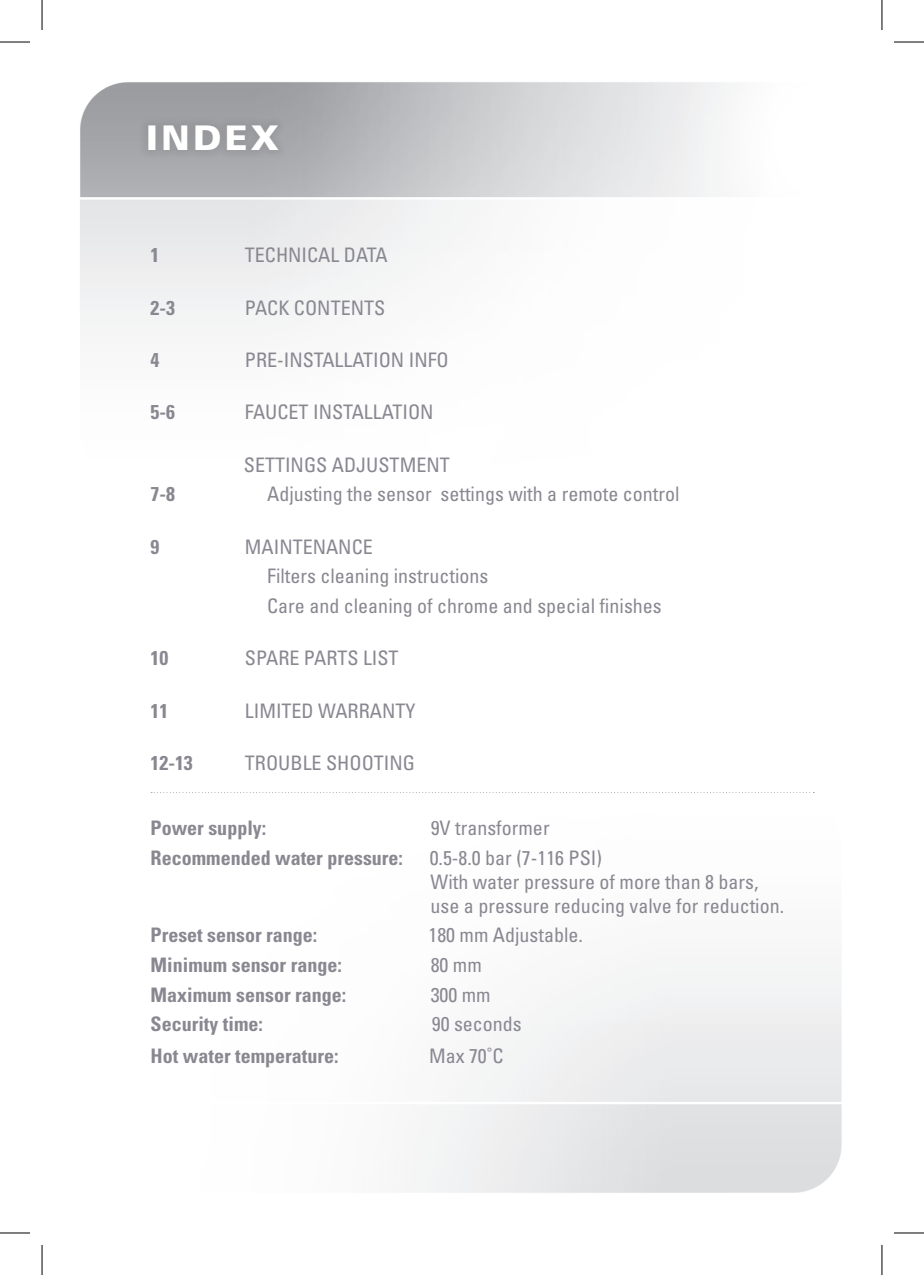
<style>
.page{position:relative;width:924px;height:1275px;background:#fff}
.page>*{position:absolute;margin:0;border:0;box-sizing:border-box;transform-origin:0 0}
.t1{font:900 34px "Univers";letter-spacing:.1em;color:#fff}
.t2{font:condensed 20px "Univers";color:#898891}
.t3{font:700 condensed 20px "Univers";color:#898891}
</style>
<div class="page">
<div style="left:138px;top:116px;width:150px;height:45px;background:#231f20;opacity:.08"></div>
<svg style="left:151px;top:792px;width:663px;height:1px"></svg>
<hr style="left:0;top:42px;width:30px;height:1px;background:#000">
<hr style="left:893px;top:42px;width:30px;height:1px;background:#000">
<hr style="left:0;top:1232px;width:30px;height:1px;background:#000">
<hr style="left:893px;top:1232px;width:30px;height:1px;background:#000">
<hr style="left:42px;top:0;width:1px;height:30px;background:#000">
<hr style="left:42px;top:1245px;width:1px;height:30px;background:#000">
<hr style="left:881px;top:0;width:1px;height:30px;background:#000">
<hr style="left:881px;top:1245px;width:1px;height:30px;background:#000">
<p class="t1" style="left:146px;top:117px;width:134px">INDEX</p>
<p class="t3" style="left:150px;top:243px;width:10px">1</p>
<p class="t2" style="left:245px;top:242px;width:144px">TECHNICAL DATA</p>
<p class="t3" style="left:150px;top:295px;width:26px">2-3</p>
<p class="t2" style="left:245px;top:295px;width:142px">PACK CONTENTS</p>
<p class="t3" style="left:150px;top:347px;width:10px">4</p>
<p class="t2" style="left:245px;top:347px;width:205px">PRE-INSTALLATION INFO</p>
<p class="t3" style="left:150px;top:400px;width:26px">5-6</p>
<p class="t2" style="left:245px;top:399px;width:190px">FAUCET INSTALLATION</p>
<p class="t2" style="left:244px;top:452px;width:207px">SETTINGS ADJUSTMENT</p>
<p class="t3" style="left:150px;top:482px;width:26px">7-8</p>
<p class="t2" style="left:267px;top:481px;width:414px">Adjusting the sensor settings with a remote control</p>
<p class="t3" style="left:150px;top:534px;width:10px">9</p>
<p class="t2" style="left:245px;top:534px;width:129px">MAINTENANCE</p>
<p class="t2" style="left:267px;top:563px;width:223px">Filters cleaning instructions</p>
<p class="t2" style="left:267px;top:593px;width:396px">Care and cleaning of chrome and special finishes</p>
<p class="t3" style="left:150px;top:646px;width:19px">10</p>
<p class="t2" style="left:245px;top:645px;width:155px">SPARE PARTS LIST</p>
<p class="t3" style="left:150px;top:698px;width:19px">11</p>
<p class="t2" style="left:245px;top:698px;width:172px">LIMITED WARRANTY</p>
<p class="t3" style="left:150px;top:750px;width:44px">12-13</p>
<p class="t2" style="left:245px;top:750px;width:171px">TROUBLE SHOOTING</p>
<p class="t3" style="left:150px;top:815px;width:117px">Power supply:</p>
<p class="t2" style="left:430px;top:815px;width:120px">9V transformer</p>
<p class="t3" style="left:150px;top:845px;width:254px">Recommended water pressure:</p>
<p class="t2" style="left:429px;top:845px;width:174px">0.5-8.0 bar (7-116 PSI)</p>
<p class="t2" style="left:430px;top:869px;width:329px">With water pressure of more than 8 bars,</p>
<p class="t2" style="left:430px;top:893px;width:355px">use a pressure reducing valve for reduction.</p>
<p class="t3" style="left:150px;top:923px;width:168px">Preset sensor range:</p>
<p class="t2" style="left:428px;top:922px;width:156px">180 mm Adjustable.</p>
<p class="t3" style="left:150px;top:952px;width:193px">Minimum sensor range:</p>
<p class="t2" style="left:430px;top:952px;width:53px">80 mm</p>
<p class="t3" style="left:150px;top:982px;width:197px">Maximum sensor range:</p>
<p class="t2" style="left:430px;top:982px;width:61px">300 mm</p>
<p class="t3" style="left:150px;top:1012px;width:114px">Security time:</p>
<p class="t2" style="left:431px;top:1011px;width:91px">90 seconds</p>
<p class="t3" style="left:150px;top:1044px;width:189px">Hot water temperature:</p>
<p class="t2" style="left:429px;top:1043px;width:76px">Max 70˚C</p>
</div>
